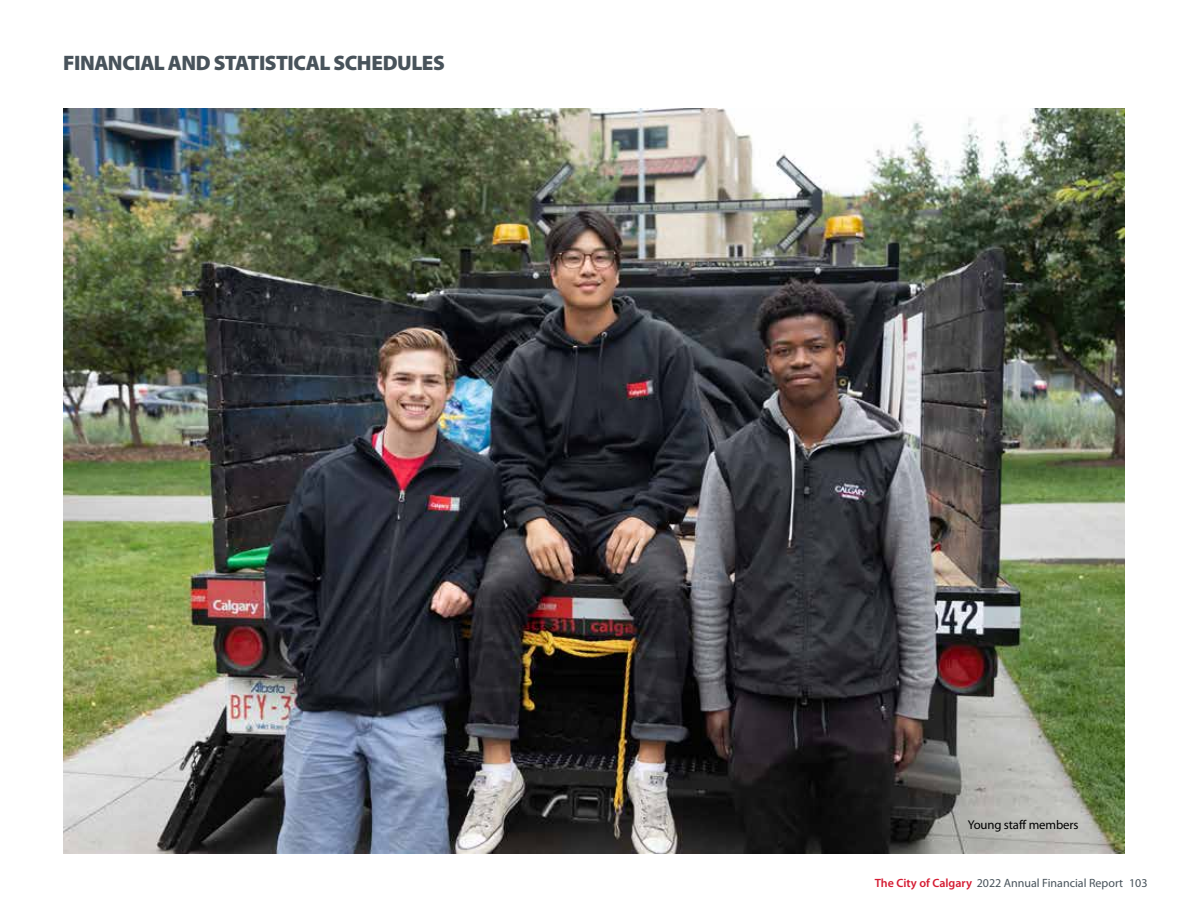
<style>
.page{position:relative;width:1188px;height:918px;background:#fff}
.page>*{position:absolute;margin:0;border:0;box-sizing:border-box;transform-origin:0 0}
.t1{font:900 21px "Myriad Pro";letter-spacing:-.025em;color:#48535b}
.t2{font:12.75px "Myriad Pro";letter-spacing:-.01em;color:#000}
.t3{font:12px "Myriad Pro";color:#48535b}
.s1{font-weight:600;color:#d51b32}
</style>
<div class="page">
<img style="left:63px;top:108px;width:1062px;height:745px">
<h1 class="t1" style="left:63px;top:49px;width:383px">FINANCIAL AND STATISTICAL SCHEDULES</h1>
<p class="t2" style="left:968px;top:817px;width:112px">Young staff members</p>
<p class="t3" style="left:875px;top:875px;width:274px"><span class="s1">The City of Calgary</span> 2022 Annual Financial Report 103</p>
</div>
